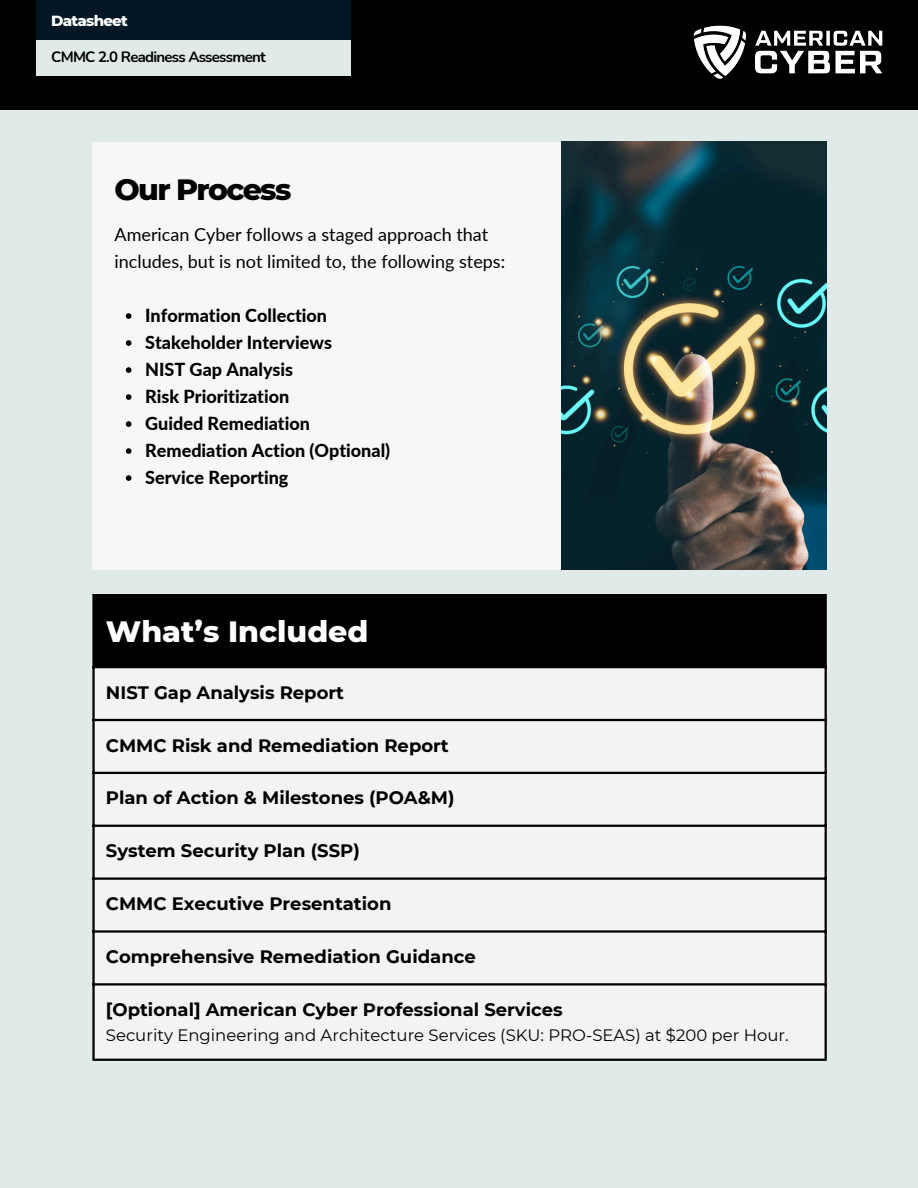
<style>
.page{position:relative;width:918px;height:1188px;background:#dfeae9}
.page>*{position:absolute;margin:0;border:0;box-sizing:border-box;transform-origin:0 0}
.t1{font:800 30px "Montserrat";color:#fff}
.t2{font:800 30px "Montserrat";letter-spacing:-.055em;color:#000}
.t3{font:700 18px "Montserrat";color:#000}
.t4{font:800 18px "Lato";color:#000}
.t5{font:18px/27px "Lato";color:#000}
.t6{font:16.5px "Montserrat";color:#000}
.t7{font:700 15px "Nunito";letter-spacing:-.05em;color:#000}
.t8{font:800 15px "Montserrat";letter-spacing:-.05em;color:#fff}
</style>
<div class="page">
<div style="left:0;top:0;width:918px;height:110px;background:#000"></div>
<img style="left:693px;top:25px;width:190px;height:54px">
<div style="left:36px;top:0;width:315px;height:40px;background:#011725"></div>
<div style="left:36px;top:40px;width:315px;height:36px;background:#dfeae9"></div>
<div style="left:93px;top:595px;width:733px;height:72px;background:#000"></div>
<div style="left:95px;top:668px;width:730px;height:391px;background:#f3f3f3"></div>
<hr style="left:92px;top:596px;width:3px;height:463px;background:#000">
<hr style="left:825px;top:596px;width:2px;height:463px;background:#000">
<hr style="left:92px;top:594px;width:735px;height:2px;background:#000">
<hr style="left:92px;top:666px;width:735px;height:2px;background:#000">
<hr style="left:92px;top:719px;width:735px;height:2px;background:#000">
<hr style="left:92px;top:772px;width:735px;height:2px;background:#000">
<hr style="left:92px;top:825px;width:735px;height:2px;background:#000">
<hr style="left:92px;top:878px;width:735px;height:2px;background:#000">
<hr style="left:92px;top:930px;width:735px;height:3px;background:#000">
<hr style="left:92px;top:983px;width:735px;height:3px;background:#000">
<hr style="left:92px;top:1059px;width:735px;height:2px;background:#000">
<div style="left:92px;top:142px;width:469px;height:427px;background:#f7f7f7"></div>
<svg style="left:126px;top:313px;width:5px;height:6px"></svg>
<svg style="left:126px;top:340px;width:5px;height:6px"></svg>
<svg style="left:126px;top:367px;width:5px;height:6px"></svg>
<svg style="left:126px;top:394px;width:5px;height:6px"></svg>
<svg style="left:126px;top:421px;width:5px;height:6px"></svg>
<svg style="left:126px;top:448px;width:5px;height:6px"></svg>
<svg style="left:126px;top:475px;width:5px;height:6px"></svg>
<img style="left:561px;top:142px;width:266px;height:427px">
<p class="t8" style="left:51px;top:11px;width:78px">Datasheet</p>
<p class="t7" style="left:51px;top:47px;width:216px">CMMC 2.0 Readiness Assessment</p>
<p class="t2" style="left:115px;top:171px;width:178px">Our Process</p>
<p class="t5" style="left:115px;top:221px;width:392px">American Cyber follows a staged approach that includes, but is not limited to, the following steps:</p>
<p class="t4" style="left:145px;top:304px;width:183px">Information Collection</p>
<p class="t4" style="left:145px;top:331px;width:188px">Stakeholder Interviews</p>
<p class="t4" style="left:145px;top:358px;width:150px">NIST Gap Analysis</p>
<p class="t4" style="left:145px;top:385px;width:146px">Risk Prioritization</p>
<p class="t4" style="left:145px;top:412px;width:166px">Guided Remediation</p>
<p class="t4" style="left:145px;top:439px;width:247px">Remediation Action (Optional)</p>
<p class="t4" style="left:145px;top:466px;width:145px">Service Reporting</p>
<h1 class="t1" style="left:106px;top:613px;width:264px">What’s Included</h1>
<h2 class="t3" style="left:106px;top:681px;width:240px">NIST Gap Analysis Report</h2>
<p class="t3" style="left:106px;top:734px;width:344px">CMMC Risk and Remediation Report</p>
<p class="t3" style="left:106px;top:787px;width:350px">Plan of Action &amp; Milestones (POA&amp;M)</p>
<p class="t3" style="left:106px;top:840px;width:255px">System Security Plan (SSP)</p>
<p class="t3" style="left:106px;top:893px;width:287px">CMMC Executive Presentation</p>
<p class="t3" style="left:106px;top:946px;width:371px">Comprehensive Remediation Guidance</p>
<p class="t3" style="left:106px;top:998px;width:458px">[Optional] American Cyber Professional Services</p>
<p class="t6" style="left:106px;top:1025px;width:684px">Security Engineering and Architecture Services (SKU: PRO-SEAS) at $200 per Hour.</p>
</div>
